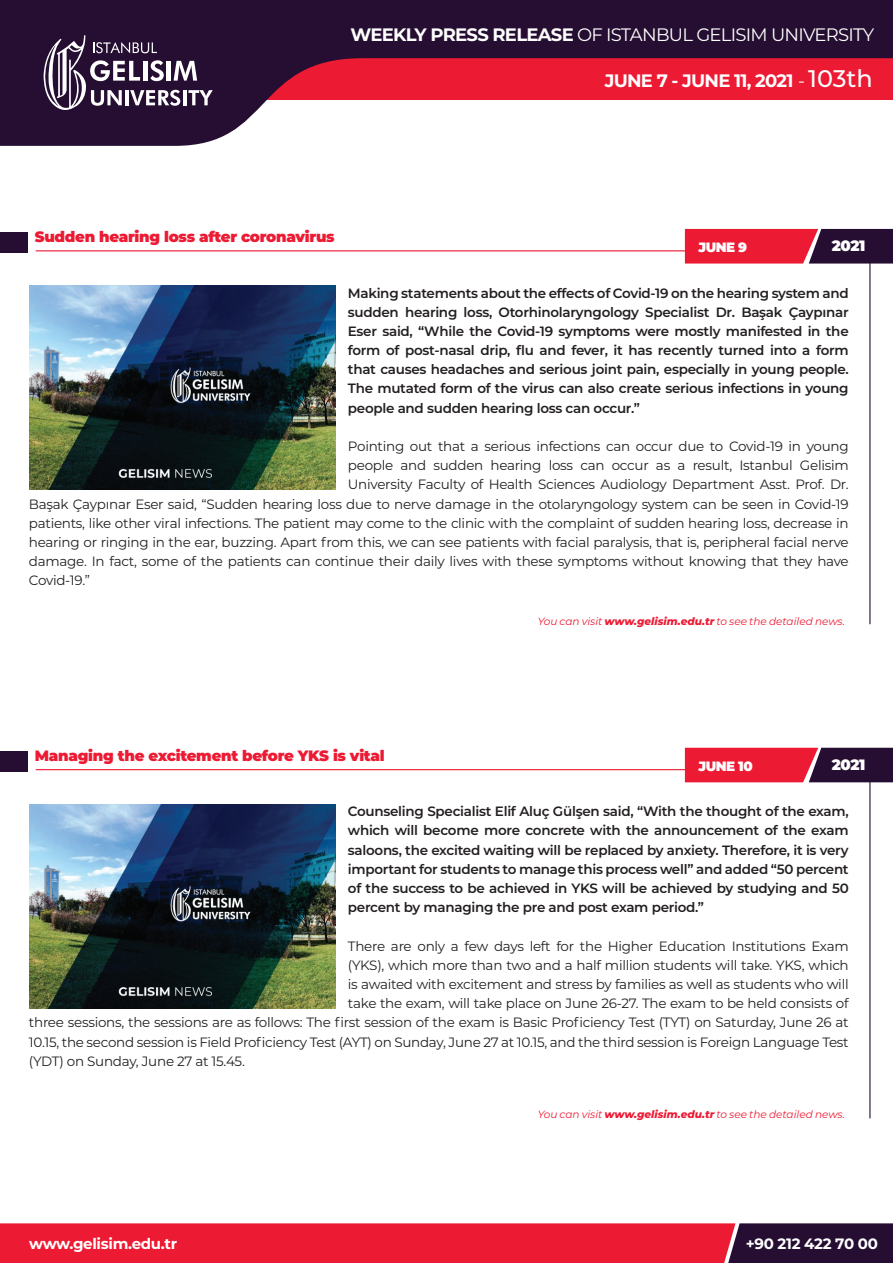
<style>
.page{position:relative;width:893px;height:1263px;background:#fff}
.page>*{position:absolute;margin:0;border:0;box-sizing:border-box;transform-origin:0 0}
.t1{font:18px "Montserrat";letter-spacing:-.04em;color:#fff}
.t2{font:700 18px "Montserrat";letter-spacing:-.04em;color:#fff}
.t3{font:900 15px "Montserrat";letter-spacing:-.02em;color:#ed1a33}
.t4{font:700 15px "Montserrat";letter-spacing:-.02em;color:#fff}
.t5{font:900 15px "Montserrat";letter-spacing:-.02em;color:#fff}
.t6{font:13.5px "Montserrat";letter-spacing:-.02em;color:#231f20}
.t7{font:600 13.5px/19.2px "Montserrat";letter-spacing:-.02em;color:#231f20;text-align:justify}
.t8{font:900 13.5px "Montserrat";letter-spacing:-.04em;color:#fff}
.t9{font:italic 10.5px "Montserrat";color:#ed1a33}
.s1{font-weight:700}
.s2{font-weight:400}
.s3{font-weight:500;font-size:24px}
.s4{font-weight:800}
</style>
<div class="page">
<svg style="left:0;top:0;width:893px;height:146px;fill:#250e31"></svg>
<svg style="left:0;top:1223px;width:893px;height:40px;background:#c91b35"></svg>
<svg style="left:40px;top:35px;width:173px;height:76px"></svg>
<hr style="left:869px;top:258px;width:1px;height:366px;background:#250e31">
<hr style="left:869px;top:777px;width:1px;height:341px;background:#250e31">
<img style="left:30px;top:286px;width:305px;height:203px">
<img style="left:30px;top:805px;width:305px;height:203px">
<hr style="left:36px;top:250px;width:679px;height:1px;background:#ed1a33">
<hr style="left:36px;top:769px;width:679px;height:1px;background:#ed1a33">
<div style="left:0;top:232px;width:28px;height:21px;background:#250e31"></div>
<div style="left:0;top:751px;width:28px;height:20px;background:#250e31"></div>
<svg style="left:685px;top:229px;width:208px;height:35px;background:#a31d39"></svg>
<svg style="left:685px;top:748px;width:208px;height:34px;background:#a21a36"></svg>
<h1 class="t1" style="left:350px;top:22px;width:525px"><span class="s1">WEEKLY PRESS RELEASE</span> OF ISTANBUL GELISIM UNIVERSITY</h1>
<p class="t3" style="left:35px;top:225px;width:301px">Sudden hearing loss after coronavirus</p>
<h1 class="t2" style="left:605px;top:67px;width:270px">JUNE 7 - JUNE 11, 2021 <span class="s2">-</span> <span class="s3">103th</span></h1>
<p class="t8" style="left:699px;top:237px;width:50px">JUNE 9</p>
<p class="t5" style="left:832px;top:235px;width:35px">2021</p>
<p class="t7" style="left:348px;top:282px;width:502px">Making statements about the effects of Covid-19 on the hearing system and sudden hearing loss, Otorhinolaryngology Specialist Dr. Başak Çaypınar Eser said, “While the Covid-19 symptoms were mostly manifested in the form of post-nasal drip, flu and fever, it has recently turned into a form that causes headaches and serious joint pain, especially in young people.<br>The mutated form of the virus can also create serious infections in young people and sudden hearing loss can occur.”</p>
<p class="t6" style="left:348px;top:437px;width:502px">Pointing out that a serious infections can occur due to Covid-19 in young</p>
<p class="t6" style="left:348px;top:456px;width:502px">people and sudden hearing loss can occur as a result, Istanbul Gelisim</p>
<p class="t6" style="left:348px;top:475px;width:502px">University Faculty of Health Sciences Audiology Department Asst. Prof. Dr.</p>
<p class="t6" style="left:29px;top:495px;width:821px">Başak Çaypınar Eser said, “Sudden hearing loss due to nerve damage in the otolaryngology system can be seen in Covid-19</p>
<p class="t6" style="left:29px;top:514px;width:821px">patients, like other viral infections. The patient may come to the clinic with the complaint of sudden hearing loss, decrease in</p>
<p class="t6" style="left:29px;top:533px;width:821px">hearing or ringing in the ear, buzzing. Apart from this, we can see patients with facial paralysis, that is, peripheral facial nerve</p>
<p class="t6" style="left:29px;top:552px;width:821px">damage. In fact, some of the patients can continue their daily lives with these symptoms without knowing that they have</p>
<p class="t6" style="left:29px;top:571px;width:62px">Covid-19.”</p>
<p class="t3" style="left:35px;top:744px;width:351px">Managing the excitement before YKS is vital</p>
<p class="t9" style="left:538px;top:614px;width:309px">You can visit <span class="s4">www.gelisim.edu.tr</span> to see the detailed news.</p>
<p class="t8" style="left:699px;top:756px;width:56px">JUNE 10</p>
<p class="t5" style="left:832px;top:753px;width:35px">2021</p>
<p class="t7" style="left:348px;top:801px;width:502px">Counseling Specialist Elif Aluç Gülşen said, “With the thought of the exam, which will become more concrete with the announcement of the exam saloons, the excited waiting will be replaced by anxiety. Therefore, it is very important for students to manage this process well” and added “50 percent of the success to be achieved in YKS will be achieved by studying and 50 percent by managing the pre and post exam period.”</p>
<p class="t6" style="left:348px;top:936px;width:502px">There are only a few days left for the Higher Education Institutions Exam</p>
<p class="t6" style="left:348px;top:956px;width:502px">(YKS), which more than two and a half million students will take. YKS, which</p>
<p class="t6" style="left:348px;top:975px;width:502px">is awaited with excitement and stress by families as well as students who will</p>
<p class="t6" style="left:348px;top:994px;width:502px">take the exam, will take place on June 26-27. The exam to be held consists of</p>
<p class="t6" style="left:29px;top:1013px;width:821px">three sessions, the sessions are as follows: The first session of the exam is Basic Proficiency Test (TYT) on Saturday, June 26 at</p>
<p class="t6" style="left:29px;top:1032px;width:821px">10.15, the second session is Field Proficiency Test (AYT) on Sunday, June 27 at 10.15, and the third session is Foreign Language Test</p>
<p class="t6" style="left:29px;top:1052px;width:217px">(YDT) on Sunday, June 27 at 15.45.</p>
<p class="t9" style="left:538px;top:1107px;width:309px">You can visit <span class="s4">www.gelisim.edu.tr</span> to see the detailed news.</p>
<p class="t4" style="left:29px;top:1233px;width:150px">www.gelisim.edu.tr</p>
<p class="t4" style="left:746px;top:1233px;width:134px">+90 212 422 70 00</p>
</div>
